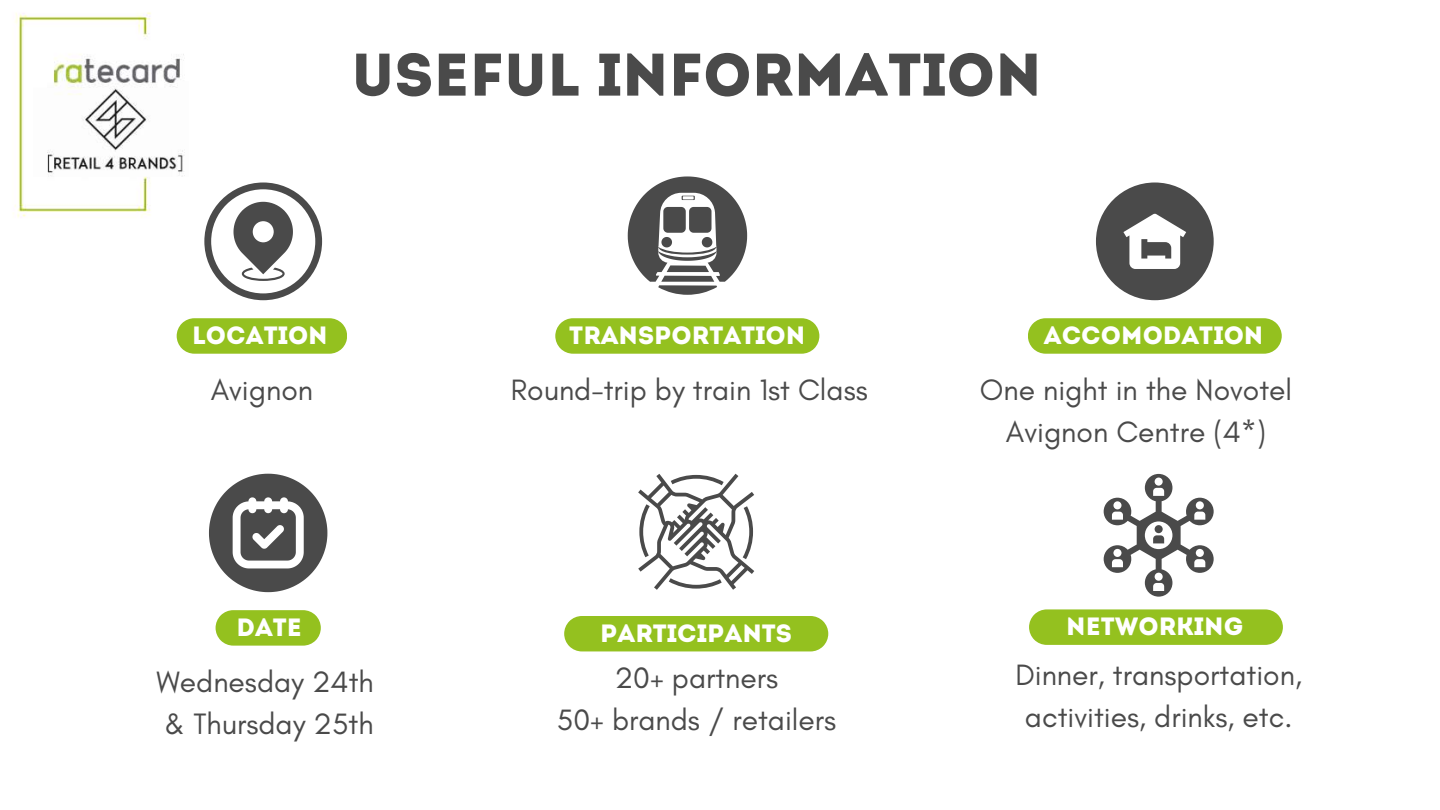
<style>
.page{position:relative;width:1440px;height:810px;background:#fff}
.page>*{position:absolute;margin:0;border:0;box-sizing:border-box;transform-origin:0 0}
.t1{font:60px "Intro";color:#4a4a4a}
.t2{font:30px/42px "Glacial Indifference";color:#4a4a4a;text-align:center}
.t3{font:25px "Intro";color:#fff}
</style>
<div class="page">
<img style="left:14px;top:12px;width:171px;height:206px">
<svg style="left:204px;top:183px;width:118px;height:117px"></svg>
<svg style="left:177px;top:318px;width:170px;height:36px;background:#9ac42b"></svg>
<svg style="left:555px;top:318px;width:264px;height:36px;background:#98c328"></svg>
<svg style="left:628px;top:176px;width:119px;height:118px"></svg>
<svg style="left:1028px;top:318px;width:254px;height:36px;background:#98c329"></svg>
<svg style="left:1096px;top:183px;width:118px;height:117px"></svg>
<svg style="left:216px;top:610px;width:105px;height:36px;background:#9dc632"></svg>
<svg style="left:209px;top:474px;width:118px;height:118px"></svg>
<div style="left:564px;top:616px;width:264px;height:35px;background:#94c11f"></div>
<svg style="left:1029px;top:609px;width:254px;height:36px;background:#98c329"></svg>
<svg style="left:638px;top:474px;width:116px;height:116px"></svg>
<svg style="left:1104px;top:474px;width:110px;height:123px"></svg>
<h1 class="t1" style="left:351px;top:51px;width:692px">USEFUL INFORMATION</h1>
<p class="t3" style="left:192px;top:325px;width:137px">LOCATION</p>
<p class="t3" style="left:569px;top:325px;width:238px">TRANSPORTATION</p>
<p class="t3" style="left:1044px;top:325px;width:221px">ACCOMODATION</p>
<p class="t2" style="left:211px;top:369px;width:104px">Avignon</p>
<p class="t2" style="left:511px;top:369px;width:358px">Round-trip by train 1st Class</p>
<p class="t2" style="left:980px;top:369px;width:314px">One night in the Novotel<br>Avignon Centre (4*)</p>
<p class="t3" style="left:236px;top:617px;width:67px">DATE</p>
<p class="t3" style="left:600px;top:623px;width:193px">PARTICIPANTS</p>
<p class="t3" style="left:1066px;top:617px;width:179px">NETWORKING</p>
<p class="t2" style="left:156px;top:661px;width:219px;text-align:left">Wednesday 24th &amp; Thursday 25th</p>
<p class="t2" style="left:557px;top:657px;width:281px">20+ partners<br>50+ brands / retailers</p>
<p class="t2" style="left:1015px;top:653px;width:288px">Dinner, transportation, activities, drinks, etc.</p>
</div>
